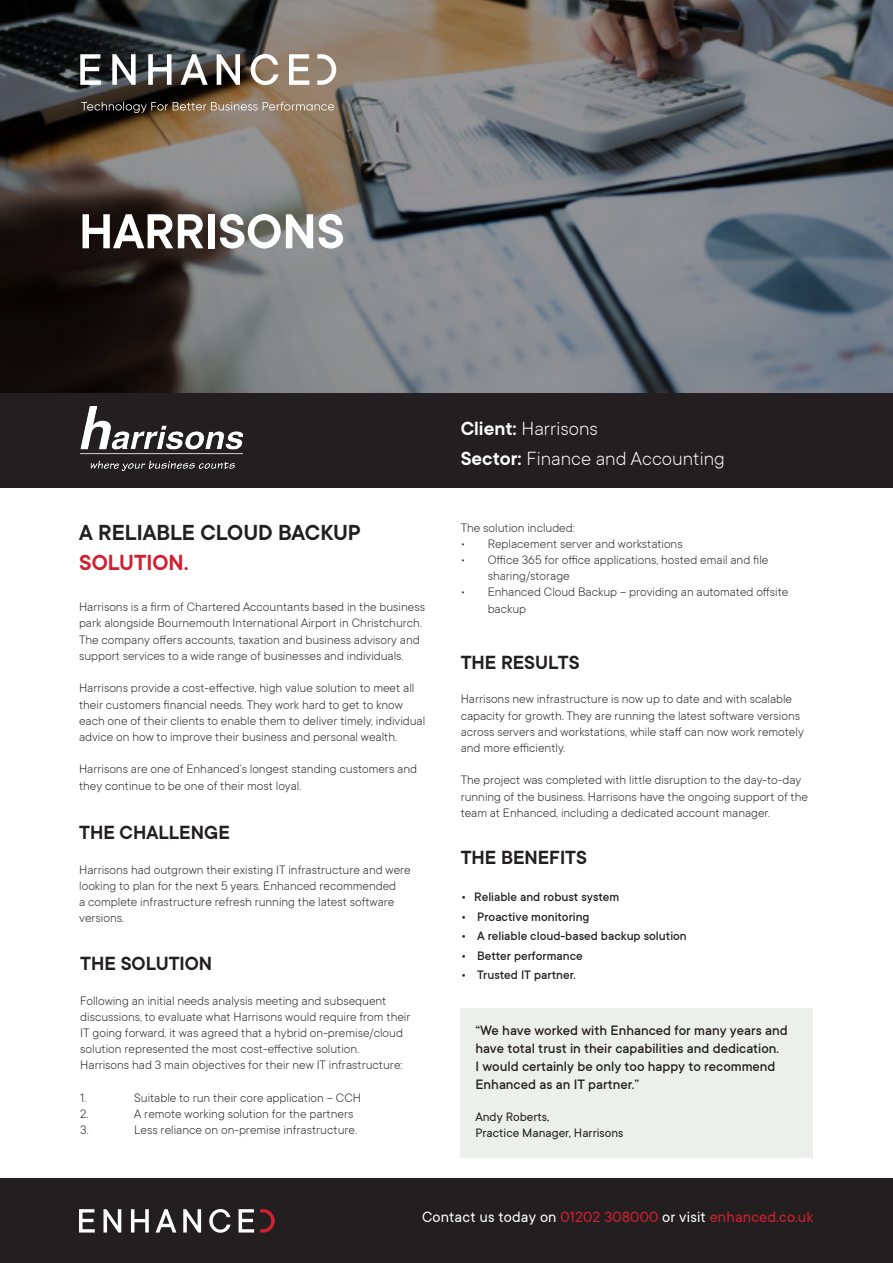
<style>
.page{position:relative;width:893px;height:1263px;background:#fff}
.page>*{position:absolute;margin:0;border:0;box-sizing:border-box;transform-origin:0 0}
.t1{font:600 54px "TT Commons";color:#fff}
.t2{font:600 24px/30px "TT Commons";color:#231f20}
.t3{font:600 21px "TT Commons";color:#231f20}
.t4{font:300 21px "TT Commons";color:#fff}
.t5{font:16.5px "TT Commons";letter-spacing:.01em;color:#d31f30}
.t6{font:500 15px/18px "TT Commons";color:#231f20}
.t7{font:300 13.5px/16.2px "TT Commons";color:#231f20}
.t8{font:500 13.5px "TT Commons";color:#231f20}
.t9{font:13.5px/16.2px "TT Commons";color:#231f20}
.s1{color:#d21f2f}
.s2{color:#d31f30}
.s3{font-weight:600}
.s4{color:#fff}
</style>
<div class="page">
<svg style="left:0;top:0;width:893px;height:393px;background:#656566"></svg>
<svg style="left:317px;top:54px;width:19px;height:31px"></svg>
<svg style="left:289px;top:54px;width:20px;height:31px"></svg>
<svg style="left:251px;top:54px;width:28px;height:31px"></svg>
<svg style="left:217px;top:54px;width:23px;height:31px"></svg>
<svg style="left:181px;top:54px;width:27px;height:31px"></svg>
<svg style="left:148px;top:54px;width:24px;height:31px"></svg>
<svg style="left:112px;top:54px;width:24px;height:31px"></svg>
<svg style="left:80px;top:54px;width:21px;height:31px"></svg>
<svg style="left:81px;top:102px;width:253px;height:11px;background:#7d6f5f"></svg>
<div style="left:0;top:1179px;width:893px;height:84px;background:#231f20"></div>
<div style="left:0;top:393px;width:893px;height:95px;background:#231f20"></div>
<img style="left:81px;top:407px;width:162px;height:63px">
<div style="left:461px;top:1008px;width:352px;height:149px;background:#edefed"></div>
<svg style="left:260px;top:1209px;width:15px;height:23px"></svg>
<svg style="left:239px;top:1209px;width:15px;height:23px"></svg>
<svg style="left:209px;top:1209px;width:22px;height:24px"></svg>
<svg style="left:183px;top:1209px;width:18px;height:23px"></svg>
<svg style="left:156px;top:1209px;width:20px;height:23px"></svg>
<svg style="left:131px;top:1209px;width:18px;height:23px"></svg>
<svg style="left:104px;top:1209px;width:17px;height:23px"></svg>
<svg style="left:79px;top:1209px;width:16px;height:23px"></svg>
<p class="t1" style="left:79px;top:197px;width:267px">HARRISONS</p>
<p class="t2" style="left:79px;top:517px;width:283px">A RELIABLE CLOUD BACKUP<br><span class="s1">SOLUTION</span><span class="s2">.</span></p>
<p class="t7" style="left:79px;top:598px;width:348px">Harrisons is a firm of Chartered Accountants based in the business park alongside Bournemouth International Airport in Christchurch.<br>The company offers accounts, taxation and business advisory and support services to a wide range of businesses and individuals.</p>
<p class="t7" style="left:79px;top:679px;width:348px">Harrisons provide a cost-effective, high value solution to meet all their customers financial needs. They work hard to get to know each one of their clients to enable them to deliver timely, individual advice on how to improve their business and personal wealth.</p>
<p class="t7" style="left:79px;top:760px;width:340px">Harrisons are one of Enhanced’s longest standing customers and they continue to be one of their most loyal.</p>
<p class="t3" style="left:79px;top:819px;width:152px">THE CHALLENGE</p>
<p class="t7" style="left:79px;top:861px;width:333px">Harrisons had outgrown their existing IT infrastructure and were looking to plan for the next 5 years. Enhanced recommended<br>a complete infrastructure refresh running the latest software versions.</p>
<p class="t3" style="left:80px;top:950px;width:133px">THE SOLUTION</p>
<p class="t7" style="left:80px;top:992px;width:332px">Following an initial needs analysis meeting and subsequent discussions, to evaluate what Harrisons would require from their IT going forward, it was agreed that a hybrid on-premise/cloud solution represented the most cost-effective solution.</p>
<p class="t7" style="left:80px;top:1056px;width:324px">Harrisons had 3 main objectives for their new IT infrastructure:</p>
<p class="t7" style="left:80px;top:1089px;width:8px">1.</p>
<p class="t7" style="left:134px;top:1089px;width:228px">Suitable to run their core application – CCH</p>
<p class="t7" style="left:80px;top:1105px;width:10px">2.</p>
<p class="t7" style="left:134px;top:1105px;width:221px">A remote working solution for the partners</p>
<p class="t7" style="left:80px;top:1121px;width:10px">3.</p>
<p class="t7" style="left:134px;top:1121px;width:224px">Less reliance on on-premise infrastructure.</p>
<p class="t4" style="left:461px;top:415px;width:139px"><span class="s3">Client:</span> Harrisons</p>
<p class="t4" style="left:461px;top:445px;width:266px"><span class="s3">Sector:</span> Finance and Accounting</p>
<p class="t7" style="left:461px;top:519px;width:116px">The solution included:</p>
<p class="t7" style="left:461px;top:535px;width:224px">• Replacement server and workstations</p>
<p class="t7" style="left:488px;top:551px;width:282px;text-indent:-27px">• Office 365 for office applications, hosted email and file sharing/storage</p>
<p class="t7" style="left:488px;top:583px;width:302px;text-indent:-27px">• Enhanced Cloud Backup – providing an automated offsite backup</p>
<p class="t3" style="left:461px;top:649px;width:120px">THE RESULTS</p>
<p class="t7" style="left:461px;top:691px;width:345px">Harrisons new infrastructure is now up to date and with scalable capacity for growth. They are running the latest software versions across servers and workstations, while staff can now work remotely and more efficiently.</p>
<p class="t7" style="left:461px;top:772px;width:349px">The project was completed with little disruption to the day-to-day running of the business. Harrisons have the ongoing support of the team at Enhanced, including a dedicated account manager.</p>
<p class="t3" style="left:461px;top:844px;width:128px">THE BENEFITS</p>
<p class="t8" style="left:461px;top:888px;width:160px">• Reliable and robust system</p>
<p class="t8" style="left:461px;top:908px;width:130px">• Proactive monitoring</p>
<p class="t8" style="left:461px;top:927px;width:228px">• A reliable cloud-based backup solution</p>
<p class="t8" style="left:461px;top:947px;width:124px">• Better performance</p>
<p class="t8" style="left:461px;top:966px;width:116px">• Trusted IT partner.</p>
<p class="t6" style="left:475px;top:1020px;width:314px">“We have worked with Enhanced for many years and have total trust in their capabilities and dedication.<br>I would certainly be only too happy to recommend Enhanced as an IT partner.”</p>
<p class="t9" style="left:475px;top:1108px;width:150px">Andy Roberts,<br>Practice Manager, Harrisons</p>
<p class="t5" style="left:422px;top:1206px;width:393px"><span class="s4">Contact us today on</span> 01202 308000 <span class="s4">or visit</span> enhanced.co.uk</p>
</div>
